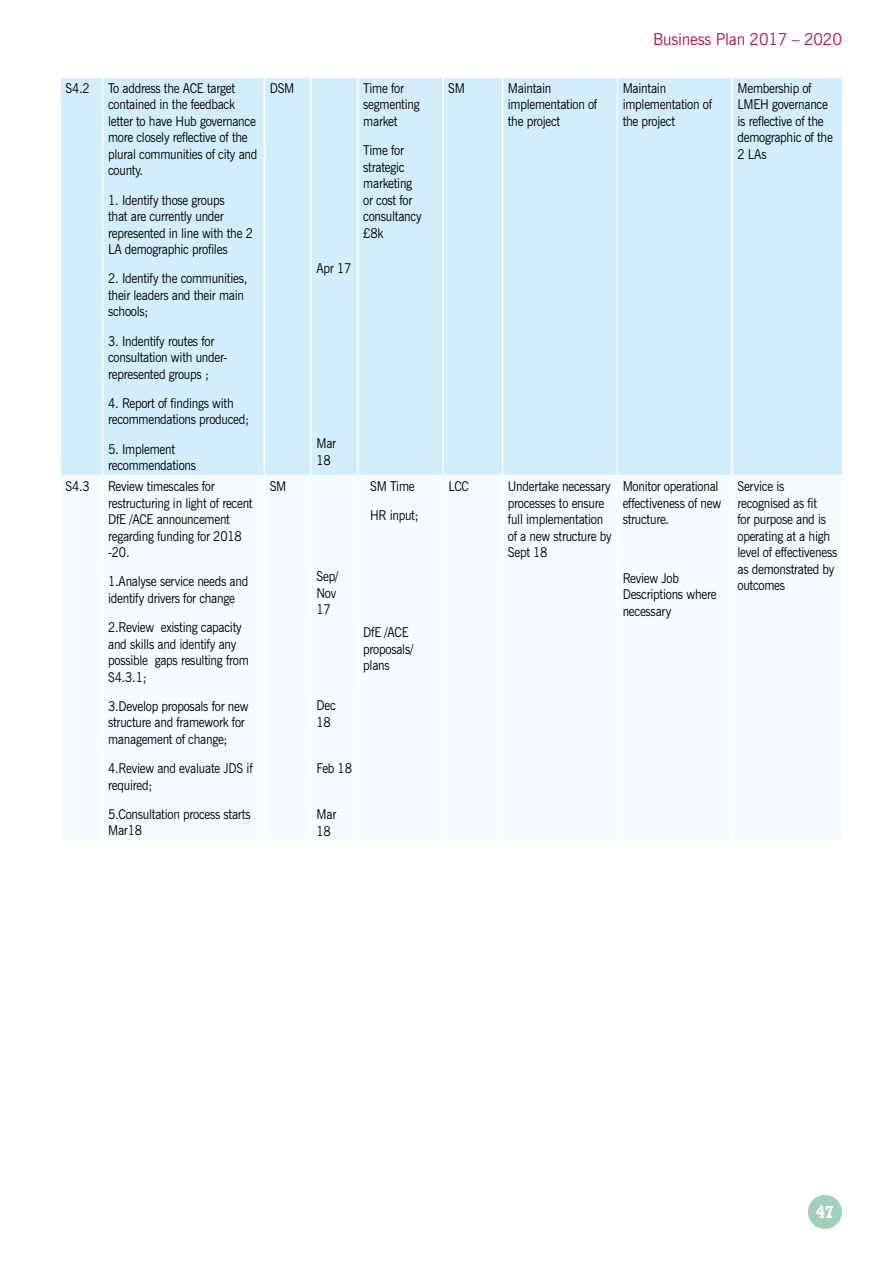
<style>
.page{position:relative;width:893px;height:1263px;background:#fff}
.page>*{position:absolute;margin:0;border:0;box-sizing:border-box;transform-origin:0 0}
.t1{font:700 18px "Rockwell";color:#fff;scale:.93 1}
.t2{font:16.5px "News Gothic BT";letter-spacing:-.015em;color:#b51543}
.t3{font:13.5px/16.5px "News Gothic BT";letter-spacing:-.02em;color:#000;scale:.9 1}
</style>
<div class="page">
<div style="left:61px;top:78px;width:781px;height:397px;background:#d4edfc"></div>
<hr style="left:102px;top:78px;width:2px;height:397px;background:#fff">
<hr style="left:264px;top:78px;width:1px;height:397px;background:#fff">
<hr style="left:310px;top:78px;width:2px;height:397px;background:#fff">
<hr style="left:357px;top:78px;width:2px;height:397px;background:#fff">
<hr style="left:442px;top:78px;width:2px;height:397px;background:#fff">
<hr style="left:502px;top:78px;width:1px;height:397px;background:#fff">
<hr style="left:617px;top:78px;width:1px;height:397px;background:#fff">
<hr style="left:731px;top:78px;width:2px;height:397px;background:#fff">
<div style="left:808px;top:1195px;width:34px;height:34px;background:#a0cfbb;border-radius:50%"></div>
<p class="t3" style="left:66px;top:80px;width:29px">S4.2</p>
<p class="t3" style="left:108px;top:80px;width:167px">To address the ACE target contained in the feedback letter to have Hub governance more closely reflective of the plural communities of city and county.</p>
<p class="t3" style="left:108px;top:192px;width:162px">1. Identify those groups<br>that are currently under represented in line with the 2<br>LA demographic profiles</p>
<p class="t3" style="left:108px;top:270px;width:156px">2. Identify the communities, their leaders and their main schools;</p>
<p class="t3" style="left:108px;top:332px;width:134px">3. Indentify routes for consultation with under&shy;represented groups ;</p>
<p class="t3" style="left:108px;top:395px;width:158px">4. Report of findings with recommendations produced;</p>
<p class="t3" style="left:108px;top:440px;width:99px">5. Implement recommendations</p>
<p class="t3" style="left:66px;top:478px;width:29px">S4.3</p>
<p class="t3" style="left:108px;top:478px;width:162px">Review timescales for restructuring in light of recent<br>DfE /ACE announcement regarding funding for 2018 -20.</p>
<p class="t3" style="left:108px;top:573px;width:157px">1.Analyse service needs and identify drivers for change</p>
<p class="t3" style="left:108px;top:619px;width:158px">2.Review existing capacity and skills and identify any possible gaps resulting from<br>S4.3.1;</p>
<p class="t3" style="left:108px;top:698px;width:158px">3.Develop proposals for new structure and framework for management of change;</p>
<p class="t3" style="left:108px;top:760px;width:162px">4.Review and evaluate JDS if required;</p>
<p class="t3" style="left:108px;top:806px;width:160px">5.Consultation process starts<br>Mar18</p>
<p class="t3" style="left:270px;top:80px;width:29px">DSM</p>
<p class="t3" style="left:270px;top:478px;width:20px">SM</p>
<p class="t3" style="left:316px;top:260px;width:40px">Apr 17</p>
<p class="t3" style="left:363px;top:80px;width:64px">Time for segmenting market</p>
<p class="t3" style="left:363px;top:142px;width:66px">Time for strategic marketing or cost for consultancy £8k</p>
<p class="t3" style="left:316px;top:435px;width:23px">Mar<br>18</p>
<p class="t3" style="left:370px;top:471px;width:55px;line-height:29.2px">SM Time<br>HR input;</p>
<p class="t3" style="left:316px;top:568px;width:26px">Sep/<br>Nov<br>17</p>
<p class="t3" style="left:316px;top:697px;width:23px">Dec<br>18</p>
<p class="t3" style="left:316px;top:760px;width:41px">Feb 18</p>
<p class="t3" style="left:316px;top:806px;width:23px">Mar<br>18</p>
<p class="t3" style="left:363px;top:624px;width:57px">DfE /ACE proposals/ plans</p>
<p class="t2" style="left:653px;top:29px;width:190px">Business Plan 2017 – 2020</p>
<p class="t3" style="left:448px;top:80px;width:20px">SM</p>
<p class="t3" style="left:508px;top:80px;width:101px">Maintain implementation of the project</p>
<p class="t3" style="left:623px;top:80px;width:101px">Maintain implementation of the project</p>
<p class="t3" style="left:737px;top:80px;width:108px">Membership of<br>LMEH governance is reflective of the demographic of the<br>2 LAs</p>
<p class="t3" style="left:448px;top:478px;width:24px">LCC</p>
<p class="t3" style="left:508px;top:478px;width:117px">Undertake necessary processes to ensure full implementation of a new structure by<br>Sept 18</p>
<p class="t3" style="left:623px;top:478px;width:111px">Monitor operational effectiveness of new structure.</p>
<p class="t3" style="left:623px;top:569px;width:106px">Review Job<br>Descriptions where necessary</p>
<p class="t3" style="left:737px;top:478px;width:113px">Service is recognised as fit<br>for purpose and is operating at a high level of effectiveness as demonstrated by outcomes</p>
<h1 class="t1" style="left:816px;top:1201px;width:21px">47</h1>
</div>
